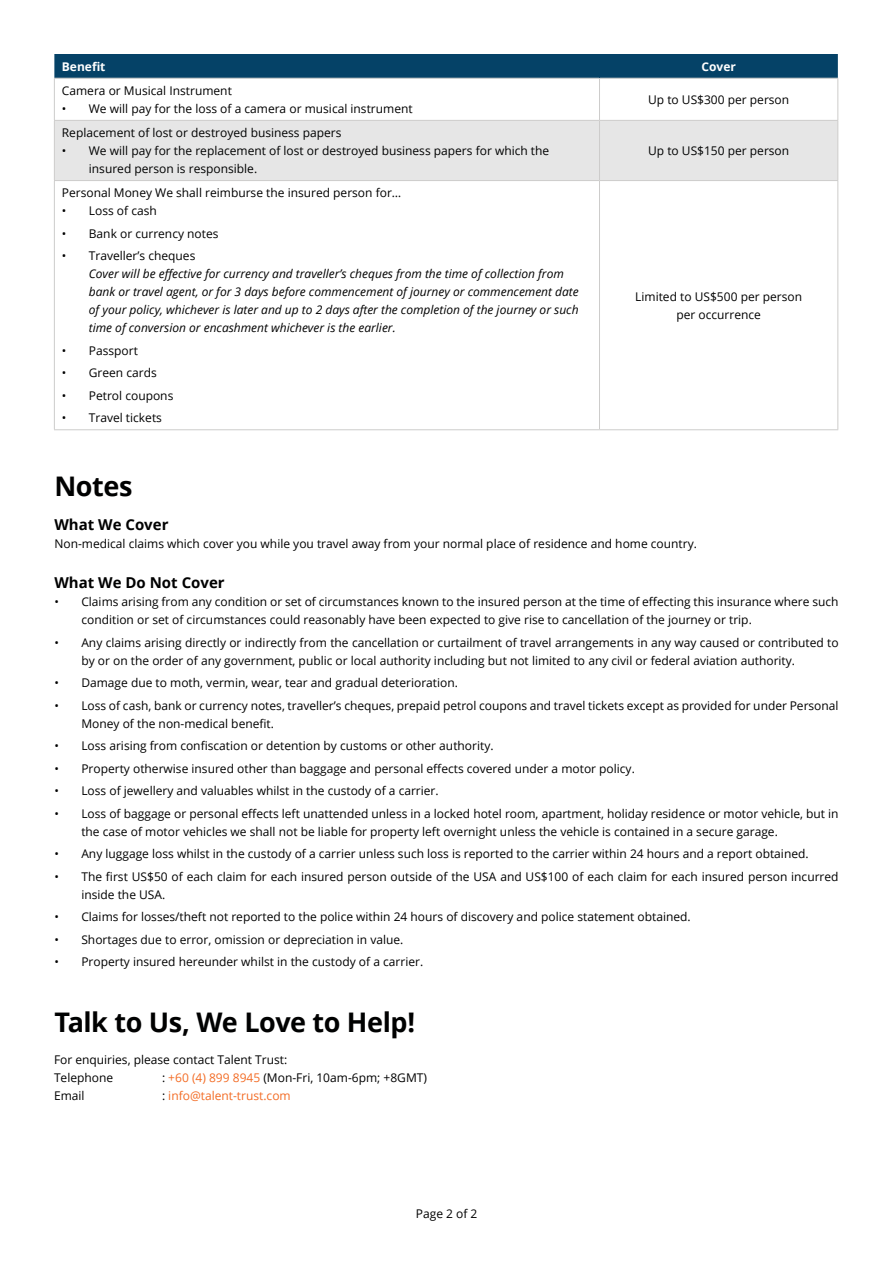
<style>
.page{position:relative;width:893px;height:1263px;background:#fff}
.page>*{position:absolute;margin:0;border:0;box-sizing:border-box;transform-origin:0 0}
.t1{font:700 27px "Open Sans";letter-spacing:-.02em;color:#000101}
.t2{font:700 15px "Open Sans";color:#000101}
.t3{font:12px/18px "Open Sans";color:#000101}
.t4{font:italic 12px/18px "Open Sans";color:#000101}
.t5{font:12px "Open Sans";color:#f36c25}
.t6{font:700 12px "Open Sans";color:#fff}
.s1{color:#f36c25}
.s2{color:#000101}
</style>
<div class="page">
<div style="left:55px;top:121px;width:782px;height:59px;background:#e6e6e6"></div>
<hr style="left:54px;top:78px;width:545px;height:1px;background:#cdcccb">
<hr style="left:54px;top:79px;width:1px;height:41px;background:#cdcccb">
<hr style="left:599px;top:78px;width:239px;height:1px;background:#cdcccb">
<hr style="left:599px;top:79px;width:1px;height:41px;background:#cdcccb">
<hr style="left:837px;top:79px;width:1px;height:41px;background:#cdcccb">
<hr style="left:54px;top:120px;width:545px;height:1px;background:#cdcccb">
<hr style="left:54px;top:121px;width:1px;height:59px;background:#cdcccb">
<hr style="left:599px;top:120px;width:239px;height:1px;background:#cdcccb">
<hr style="left:599px;top:121px;width:1px;height:59px;background:#cdcccb">
<hr style="left:837px;top:121px;width:1px;height:59px;background:#cdcccb">
<hr style="left:54px;top:180px;width:545px;height:1px;background:#cdcccb">
<hr style="left:54px;top:181px;width:1px;height:248px;background:#cdcccb">
<hr style="left:599px;top:180px;width:239px;height:1px;background:#cdcccb">
<hr style="left:599px;top:181px;width:1px;height:248px;background:#cdcccb">
<hr style="left:837px;top:181px;width:1px;height:248px;background:#cdcccb">
<hr style="left:54px;top:429px;width:545px;height:1px;background:#cdcccb">
<hr style="left:599px;top:429px;width:239px;height:1px;background:#cdcccb">
<div style="left:54px;top:54px;width:784px;height:24px;background:#054267"></div>
<p class="t6" style="left:62px;top:58px;width:45px">Benefit</p>
<p class="t6" style="left:701px;top:60px;width:36px">Cover</p>
<p class="t3" style="left:62px;top:81px;width:172px">Camera or Musical Instrument</p>
<p class="t3" style="left:62px;top:101px;width:352px">• We will pay for the loss of a camera or musical instrument</p>
<p class="t3" style="left:648px;top:92px;width:143px">Up to US$300 per person</p>
<p class="t3" style="left:62px;top:123px;width:281px">Replacement of lost or destroyed business papers</p>
<p class="t3" style="left:89px;top:143px;width:462px;text-indent:-27px">• We will pay for the replacement of lost or destroyed business papers for which the insured person is responsible.</p>
<p class="t3" style="left:648px;top:143px;width:143px">Up to US$150 per person</p>
<p class="t3" style="left:62px;top:184px;width:341px">Personal Money We shall reimburse the insured person for…</p>
<p class="t3" style="left:62px;top:203px;width:96px">• Loss of cash</p>
<p class="t3" style="left:62px;top:226px;width:158px">• Bank or currency notes</p>
<p class="t3" style="left:62px;top:248px;width:135px">• Traveller’s cheques</p>
<p class="t4" style="left:89px;top:265px;width:491px">Cover will be effective for currency and traveller’s cheques from the time of collection from bank or travel agent, or for 3 days before commencement of journey or commencement date of your policy, whichever is later and up to 2 days after the completion of the journey or such time of conversion or encashment whichever is the earlier.</p>
<p class="t3" style="left:62px;top:343px;width:78px">• Passport</p>
<p class="t3" style="left:62px;top:365px;width:96px">• Green cards</p>
<p class="t3" style="left:62px;top:388px;width:113px">• Petrol coupons</p>
<p class="t3" style="left:62px;top:410px;width:102px">• Travel tickets</p>
<p class="t3" style="left:635px;top:289px;width:168px;text-align:center">Limited to US$500 per person per occurrence</p>
<h1 class="t1" style="left:54px;top:467px;width:80px">Notes</h1>
<p class="t2" style="left:54px;top:514px;width:116px">What We Cover</p>
<p class="t3" style="left:54px;top:534px;width:644px">Non-medical claims which cover you while you travel away from your normal place of residence and home country.</p>
<p class="t2" style="left:54px;top:572px;width:172px">What We Do Not Cover</p>
<p class="t3" style="left:81px;top:594px;width:759px;text-indent:-27px">• Claims arising from any condition or set of circumstances known to the insured person at the time of effecting this insurance where such condition or set of circumstances could reasonably have been expected to give rise to cancellation of the journey or trip.</p>
<p class="t3" style="left:81px;top:635px;width:759px;text-indent:-27px">• Any claims arising directly or indirectly from the cancellation or curtailment of travel arrangements in any way caused or contributed to by or on the order of any government, public or local authority including but not limited to any civil or federal aviation authority.</p>
<p class="t3" style="left:54px;top:675px;width:405px">• Damage due to moth, vermin, wear, tear and gradual deterioration.</p>
<p class="t3" style="left:81px;top:698px;width:759px;text-indent:-27px">• Loss of cash, bank or currency notes, traveller’s cheques, prepaid petrol coupons and travel tickets except as provided for under Personal<br>Money of the non-medical benefit.</p>
<p class="t3" style="left:54px;top:738px;width:441px">• Loss arising from confiscation or detention by customs or other authority.</p>
<p class="t3" style="left:54px;top:761px;width:582px">• Property otherwise insured other than baggage and personal effects covered under a motor policy.</p>
<p class="t3" style="left:54px;top:783px;width:386px">• Loss of jewellery and valuables whilst in the custody of a carrier.</p>
<p class="t3" style="left:81px;top:806px;width:759px;text-indent:-27px">• Loss of baggage or personal effects left unattended unless in a locked hotel room, apartment, holiday residence or motor vehicle, but in the case of motor vehicles we shall not be liable for property left overnight unless the vehicle is contained in a secure garage.</p>
<p class="t3" style="left:54px;top:846px;width:756px">• Any luggage loss whilst in the custody of a carrier unless such loss is reported to the carrier within 24 hours and a report obtained.</p>
<p class="t3" style="left:81px;top:869px;width:759px;text-indent:-27px">• The first US$50 of each claim for each insured person outside of the USA and US$100 of each claim for each insured person incurred inside the USA.</p>
<p class="t3" style="left:54px;top:909px;width:638px">• Claims for losses/theft not reported to the police within 24 hours of discovery and police statement obtained.</p>
<p class="t3" style="left:54px;top:932px;width:351px">• Shortages due to error, omission or depreciation in value.</p>
<p class="t3" style="left:54px;top:954px;width:370px">• Property insured hereunder whilst in the custody of a carrier.</p>
<h1 class="t1" style="left:54px;top:1003px;width:362px">Talk to Us, We Love to Help!</h1>
<p class="t3" style="left:54px;top:1051px;width:235px">For enquiries, please contact Talent Trust:<br>Telephone</p>
<p class="t3" style="left:162px;top:1069px;width:267px">: <span class="s1">+60 (4) 899 8945</span> (Mon-Fri, 10am-6pm; +8GMT)</p>
<p class="t3" style="left:54px;top:1087px;width:32px">Email</p>
<p class="t5" style="left:162px;top:1087px;width:130px"><span class="s2">:</span> info@talent-trust.com</p>
<p class="t3" style="left:416px;top:1204px;width:63px">Page 2 of 2</p>
</div>
